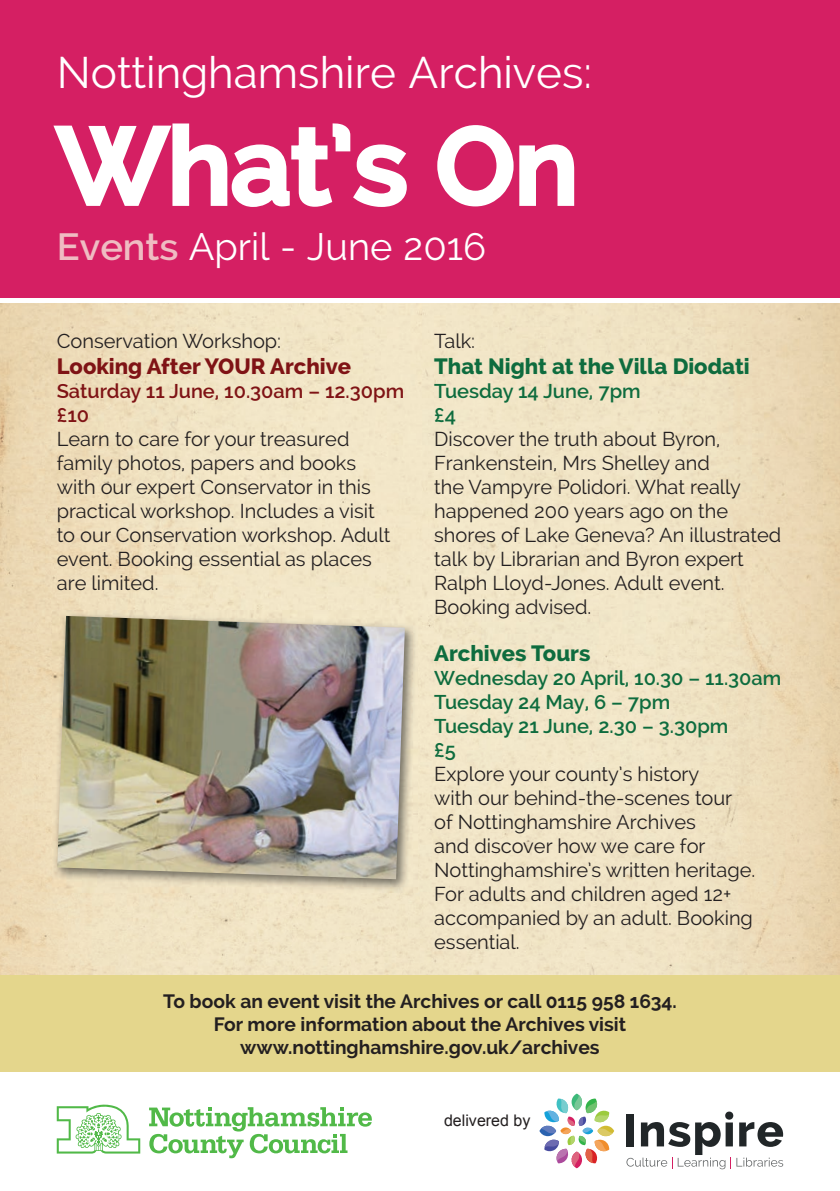
<style>
.page{position:relative;width:840px;height:1191px;background:#fff}
.page>*{position:absolute;margin:0;border:0;box-sizing:border-box;transform-origin:0 0}
.t1{font:600 106px "Raleway";color:#fff}
.t2{font:44px "Raleway";color:#fff}
.t3{font:38px "Raleway";color:#fff}
.t4{font:800 22px "Raleway";color:#0e6c3e}
.t5{font:800 22px "Raleway";color:#7f1315}
.t6{font:20px/24px "Raleway";color:#231f20}
.t7{font:600 20px/24px "Raleway";color:#0e6c3e}
.t8{font:600 20px/24px "Raleway";color:#7f1315}
.t9{font:700 19.2px/23px "Raleway";color:#231f20;text-align:center}
.t10{font:16px "Arial";color:#231f20}
.s1{font-weight:600;color:#efbcc2}
</style>
<div class="page">
<img style="left:0;top:303px;width:839px;height:341px">
<div style="left:0;top:975px;width:839px;height:96px;background:#e4d68c"></div>
<div style="left:0;top:0;width:839px;height:300px;background:#d51f63"></div>
<svg style="left:53px;top:123px;width:354px;height:84px"></svg>
<svg style="left:437px;top:125px;width:138px;height:82px"></svg>
<hr style="left:0;top:298px;width:839px;height:4px;background:#fff">
<svg style="left:626px;top:1111px;width:156px;height:58px"></svg>
<svg style="left:540px;top:1095px;width:72px;height:72px"></svg>
<svg style="left:57px;top:1104px;width:83px;height:49px"></svg>
<svg style="left:149px;top:1107px;width:222px;height:51px"></svg>
<img style="left:52px;top:611px;width:365px;height:281px">
<img style="left:57px;top:616px;width:347px;height:263px">
<h2 class="t2" style="left:57px;top:47px;width:536px">Nottinghamshire Archives:</h2>
<h1 class="t1" style="left:57px;top:105px;width:522px">What’s On</h1>
<h3 class="t3" style="left:57px;top:224px;width:430px"><span class="s1">Events</span> April - June 2016</h3>
<p class="t6" style="left:57px;top:329px;width:226px">Conservation Workshop:</p>
<p class="t5" style="left:57px;top:354px;width:296px">Looking After YOUR Archive</p>
<p class="t8" style="left:57px;top:379px;width:349px">Saturday 11 June, 10.30am – 12.30pm £10</p>
<p class="t6" style="left:57px;top:427px;width:335px">Learn to care for your treasured family photos, papers and books with our expert Conservator in this practical workshop. Includes a visit to our Conservation workshop. Adult event. Booking essential as places are limited.</p>
<p class="t6" style="left:434px;top:329px;width:43px">Talk:</p>
<p class="t4" style="left:434px;top:354px;width:317px">That Night at the Villa Diodati</p>
<p class="t7" style="left:434px;top:379px;width:208px">Tuesday 14 June, 7pm £4</p>
<p class="t6" style="left:434px;top:427px;width:348px">Discover the truth about Byron,<br>Frankenstein, Mrs Shelley and<br>the Vampyre Polidori. What really happened 200 years ago on the shores of Lake Geneva? An illustrated talk by Librarian and Byron expert<br>Ralph Lloyd-Jones. Adult event.<br>Booking advised.</p>
<p class="t4" style="left:434px;top:640px;width:158px">Archives Tours</p>
<p class="t7" style="left:434px;top:665px;width:348px">Wednesday 20 April, 10.30 – 11.30am<br>Tuesday 24 May, 6 – 7pm<br>Tuesday 21 June, 2.30 – 3.30pm<br>£5</p>
<p class="t6" style="left:434px;top:761px;width:322px">Explore your county’s history<br>with our behind-the-scenes tour of Nottinghamshire Archives<br>and discover how we care for<br>Nottinghamshire’s written heritage.<br>For adults and children aged 12+ accompanied by an adult. Booking essential.</p>
<p class="t9" style="left:163px;top:990px;width:515px">To book an event visit the Archives or call 0115 958 1634.<br>For more information about the Archives visit www.nottinghamshire.gov.uk/archives</p>
<p class="t10" style="left:444px;top:1109px;width:88px">delivered by</p>
</div>
